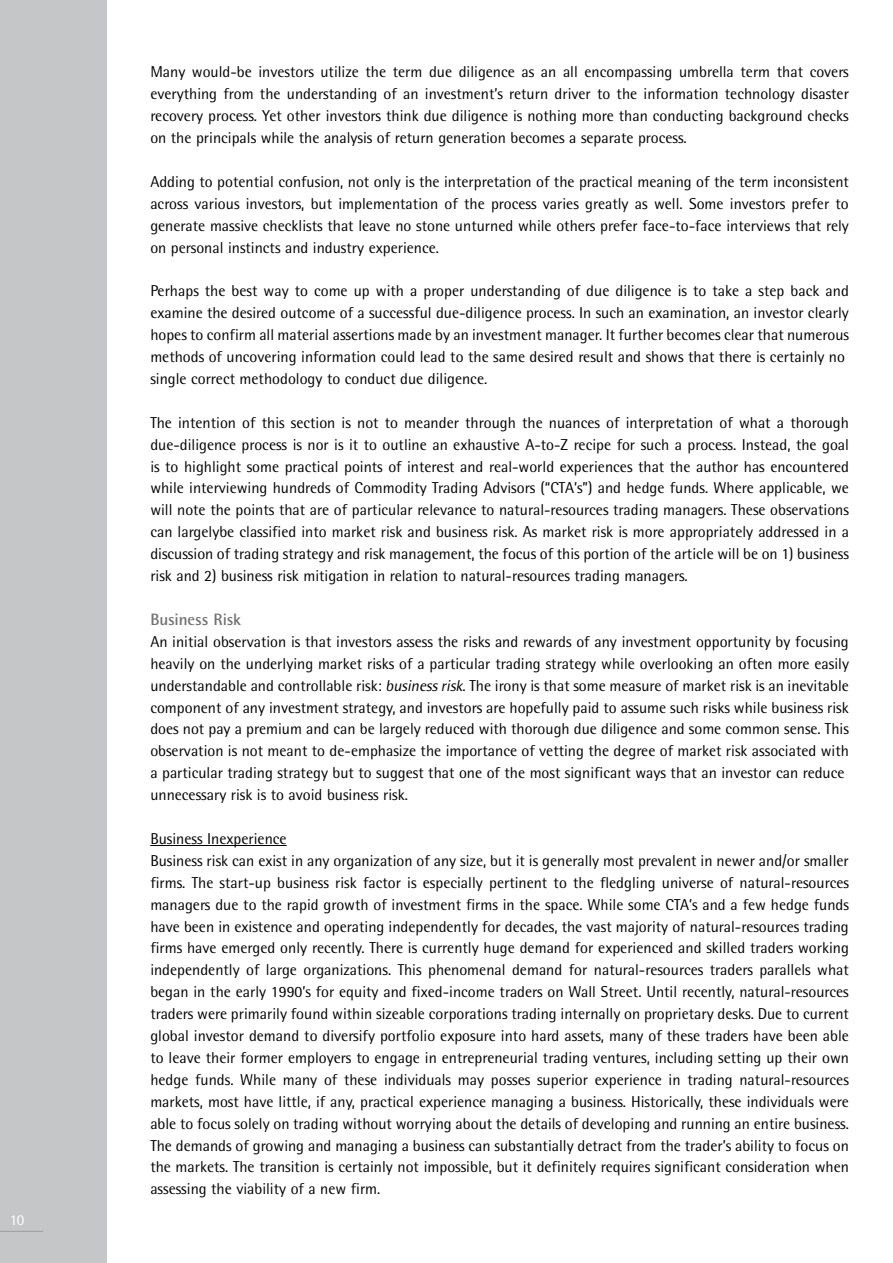
<style>
.page{position:relative;width:893px;height:1263px;background:#fff}
.page>*{position:absolute;margin:0;border:0;box-sizing:border-box;transform-origin:0 0}
.t1{font:700 16.5px "Rotis Semi Sans";color:#707173}
.t2{font:15.75px/21.9px "Rotis Semi Sans";color:#000;text-align:justify}
.t3{font:15px "Rotis Semi Sans";color:#fff}
.s1{font-style:italic}
</style>
<div class="page">
<div style="left:0;top:0;width:106px;height:1263px;background:#c5c6c8"></div>
<hr style="left:0;top:1231px;width:43px;height:1px;background:#9c9d9f">
<hr style="left:150px;top:845px;width:137px;height:1px;background:#000">
<p class="t3" style="left:10px;top:1211px;width:16px">10</p>
<p class="t2" style="left:150px;top:61px;width:700px">Many would-be investors utilize the term due diligence as an all encompassing umbrella term that covers everything from the understanding of an investment’s return driver to the information technology disaster recovery process. Yet other investors think due diligence is nothing more than conducting background checks on the principals while the analysis of return generation becomes a separate process.</p>
<p class="t2" style="left:150px;top:170px;width:700px">Adding to potential confusion, not only is the interpretation of the practical meaning of the term inconsistent across various investors, but implementation of the process varies greatly as well. Some investors prefer to generate massive checklists that leave no stone unturned while others prefer face-to-face interviews that rely on personal instincts and industry experience.</p>
<p class="t2" style="left:150px;top:280px;width:700px;text-align:left">Perhaps the best way to come up with a proper understanding of due diligence is to take a step back and examine the desired outcome of a successful due-diligence process. In such an examination, an investor clearly hopes to confirm all material assertions made by an investment manager. It further becomes clear that numerous methods of uncovering information could lead to the same desired result and shows that there is certainly no single correct methodology to conduct due diligence.</p>
<p class="t2" style="left:150px;top:411px;width:700px">The intention of this section is not to meander through the nuances of interpretation of what a thorough due-diligence process is nor is it to outline an exhaustive A-to-Z recipe for such a process. Instead, the goal is to highlight some practical points of interest and real-world experiences that the author has encountered while interviewing hundreds of Commodity Trading Advisors (“CTA’s”) and hedge funds. Where applicable, we will note the points that are of particular relevance to natural-resources trading managers. These observations can largelybe classified into market risk and business risk. As market risk is more appropriately addressed in a discussion of trading strategy and risk management, the focus of this portion of the article will be on 1) business risk and 2) business risk mitigation in relation to natural-resources trading managers.</p>
<p class="t1" style="left:150px;top:609px;width:92px">Business Risk</p>
<p class="t2" style="left:150px;top:630px;width:700px;text-align:left">An initial observation is that investors assess the risks and rewards of any investment opportunity by focusing heavily on the underlying market risks of a particular trading strategy while overlooking an often more easily understandable and controllable risk: <span class="s1">businessrisk</span>. The irony is that some measure of market risk is an inevitable component of any investment strategy, and investors are hopefully paid to assume such risks while business risk does not pay a premium and can be largely reduced with thorough due diligence and some common sense. This observation is not meant to de-emphasize the importance of vetting the degree of market risk associated with a particular trading strategy but to suggest that one of the most significant ways that an investor can reduce unnecessary risk is to avoid business risk.</p>
<p class="t2" style="left:150px;top:827px;width:700px;text-align:left">Business Inexperience<br>Business risk can exist in any organization of any size, but it is generally most prevalent in newer and/or smaller firms. The start-up business risk factor is especially pertinent to the fledgling universe of natural-resources managers due to the rapid growth of investment firms in the space. While some CTA’s and a few hedge funds have been in existence and operating independently for decades, the vast majority of natural-resources trading firms have emerged only recently. There is currently huge demand for experienced and skilled traders working independently of large organizations. This phenomenal demand for natural-resources traders parallels what began in the early 1990’s for equity and fixed-income traders on Wall Street. Until recently, natural-resources traders were primarily found within sizeable corporations trading internally on proprietary desks. Due to current global investor demand to diversify portfolio exposure into hard assets, many of these traders have been able to leave their former employers to engage in entrepreneurial trading ventures, including setting up their own hedge funds. While many of these individuals may posses superior experience in trading natural-resources markets, most have little, if any, practical experience managing a business. Historically, these individuals were able to focus solely on trading without worrying about the details of developing and running an entire business.<br>The demands of growing and managing a business can substantially detract from the trader’s ability to focus on the markets. The transition is certainly not impossible, but it definitely requires significant consideration when assessing the viability of a new firm.</p>
</div>
